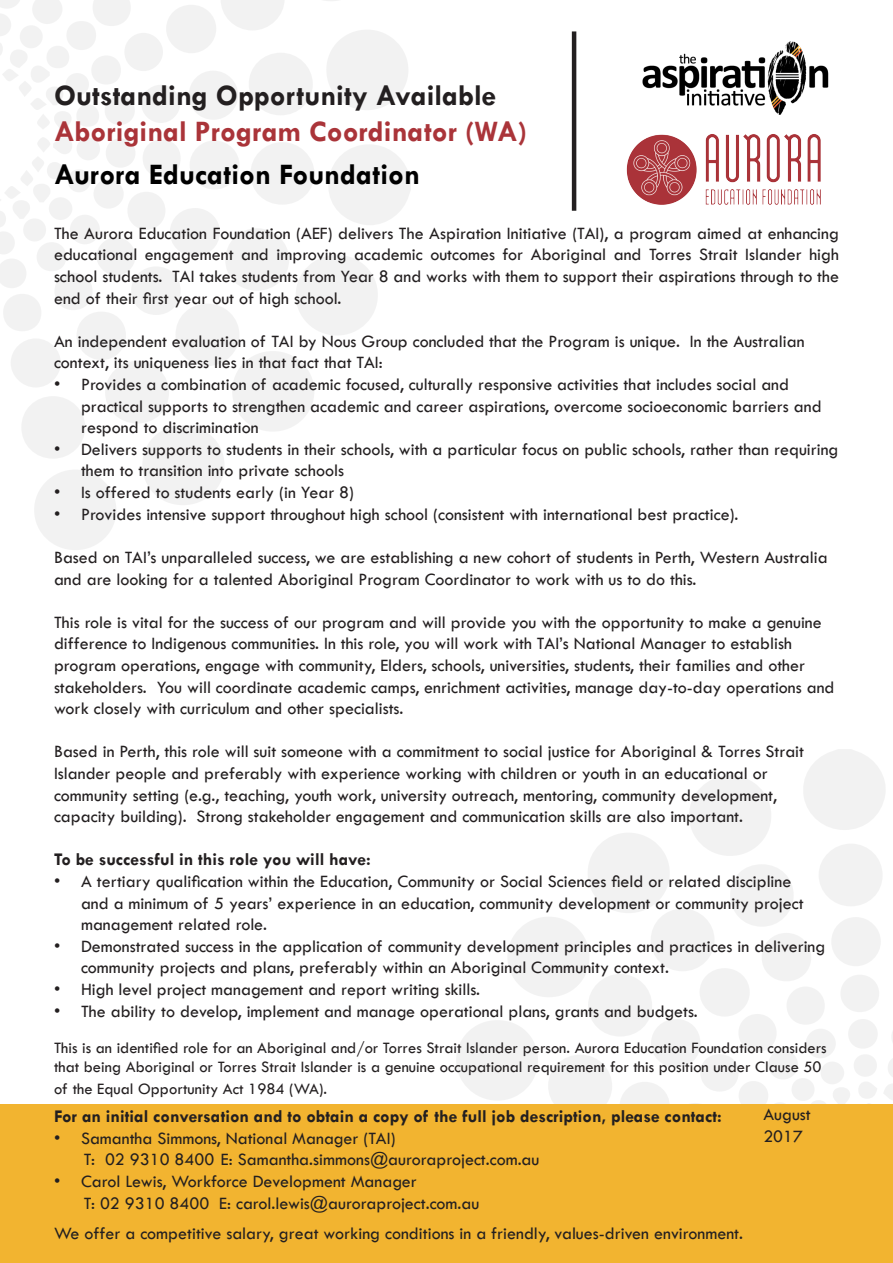
<style>
.page{position:relative;width:893px;height:1263px;background:#fff}
.page>*{position:absolute;margin:0;border:0;box-sizing:border-box;transform-origin:0 0}
.t1{font:700 30px "Tw Cen";color:#aa3439}
.t2{font:700 30px "Tw Cen";color:#231f20}
.t3{font:700 30px "Tw Cen";color:#000}
.t4{font:18px/21.6px "Tw Cen";color:#231f20}
.t5{font:700 18px "Tw Cen";color:#231f20}
.t6{font:16.5px/19.8px "Tw Cen";color:#231f20}
</style>
<div class="page">
<svg style="left:437px;top:749px;width:456px;height:356px"></svg>
<div style="left:0;top:1105px;width:893px;height:158px;background:#f2b430"></div>
<svg style="left:0;top:137px;width:411px;height:413px"></svg>
<svg style="left:32px;top:156px;width:12px;height:16px"></svg>
<svg style="left:0;top:0;width:408px;height:129px"></svg>
<img style="left:626px;top:134px;width:195px;height:71px">
<img style="left:642px;top:41px;width:187px;height:74px">
<hr style="left:572px;top:31px;width:4px;height:180px;background:#231f20">
<p class="t2" style="left:54px;top:77px;width:444px">Outstanding Opportunity Available</p>
<p class="t1" style="left:54px;top:113px;width:475px">Aboriginal Program Coordinator (WA)</p>
<p class="t3" style="left:54px;top:156px;width:368px">Aurora Education Foundation</p>
<p class="t4" style="left:54px;top:222px;width:786px;text-align:justify">The Aurora Education Foundation (AEF) delivers The Aspiration Initiative (TAI), a program aimed at enhancing educational engagement and improving academic outcomes for Aboriginal and Torres Strait Islander high school students. TAI takes students from Year 8 and works with them to support their aspirations through to the end of their first year out of high school.</p>
<p class="t4" style="left:54px;top:330px;width:752px">An independent evaluation of TAI by Nous Group concluded that the Program is unique. In the Australian context, its uniqueness lies in that fact that TAI:</p>
<p class="t4" style="left:81px;top:373px;width:742px;text-indent:-27px">• Provides a combination of academic focused, culturally responsive activities that includes social and practical supports to strengthen academic and career aspirations, overcome socioeconomic barriers and respond to discrimination</p>
<p class="t4" style="left:81px;top:438px;width:759px;text-indent:-27px">• Delivers supports to students in their schools, with a particular focus on public schools, rather than requiring them to transition into private schools</p>
<p class="t4" style="left:54px;top:481px;width:302px">• Is offered to students early (in Year 8)</p>
<p class="t4" style="left:54px;top:503px;width:686px">• Provides intensive support throughout high school (consistent with international best practice).</p>
<p class="t4" style="left:54px;top:546px;width:775px">Based on TAI’s unparalleled success, we are establishing a new cohort of students in Perth, Western Australia and are looking for a talented Aboriginal Program Coordinator to work with us to do this.</p>
<p class="t4" style="left:54px;top:611px;width:782px">This role is vital for the success of our program and will provide you with the opportunity to make a genuine difference to Indigenous communities. In this role, you will work with TAI’s National Manager to establish program operations, engage with community, Elders, schools, universities, students, their families and other stakeholders. You will coordinate academic camps, enrichment activities, manage day-to-day operations and work closely with curriculum and other specialists.</p>
<p class="t4" style="left:54px;top:741px;width:752px">Based in Perth, this role will suit someone with a commitment to social justice for Aboriginal &amp; Torres Strait Islander people and preferably with experience working with children or youth in an educational or community setting (e.g., teaching, youth work, university outreach, mentoring, community development, capacity building). Strong stakeholder engagement and communication skills are also important.</p>
<p class="t5" style="left:54px;top:849px;width:318px">To be successful in this role you will have:</p>
<p class="t4" style="left:81px;top:870px;width:724px;text-indent:-27px">• A tertiary qualification within the Education, Community or Social Sciences field or related discipline and a minimum of 5 years’ experience in an education, community development or community project management related role.</p>
<p class="t4" style="left:81px;top:935px;width:746px;text-indent:-27px">• Demonstrated success in the application of community development principles and practices in delivering community projects and plans, preferably within an Aboriginal Community context.</p>
<p class="t4" style="left:54px;top:978px;width:428px">• High level project management and report writing skills.</p>
<p class="t4" style="left:54px;top:1000px;width:645px">• The ability to develop, implement and manage operational plans, grants and budgets.</p>
<p class="t6" style="left:54px;top:1037px;width:774px">This is an identified role for an Aboriginal and/or Torres Strait Islander person. Aurora Education Foundation considers that being Aboriginal or Torres Strait Islander is a genuine occupational requirement for this position under Clause 50</p>
<p class="t6" style="left:54px;top:1079px;width:275px">of the Equal Opportunity Act 1984 (WA).</p>
<p class="t5" style="left:54px;top:1106px;width:669px">For an initial conversation and to obtain a copy of the full job description, please contact:</p>
<p class="t4" style="left:54px;top:1127px;width:343px">• Samantha Simmons, National Manager (TAI)</p>
<p class="t4" style="left:84px;top:1149px;width:457px">T: 02 9310 8400 E: Samantha.simmons@auroraproject.com.au</p>
<p class="t4" style="left:54px;top:1170px;width:364px">• Carol Lewis, Workforce Development Manager</p>
<p class="t4" style="left:84px;top:1192px;width:397px">T: 02 9310 8400 E: carol.lewis@auroraproject.com.au</p>
<p class="t4" style="left:54px;top:1222px;width:690px">We offer a competitive salary, great working conditions in a friendly, values-driven environment.</p>
<p class="t4" style="left:763px;top:1103px;width:49px">August<br>2017</p>
</div>
